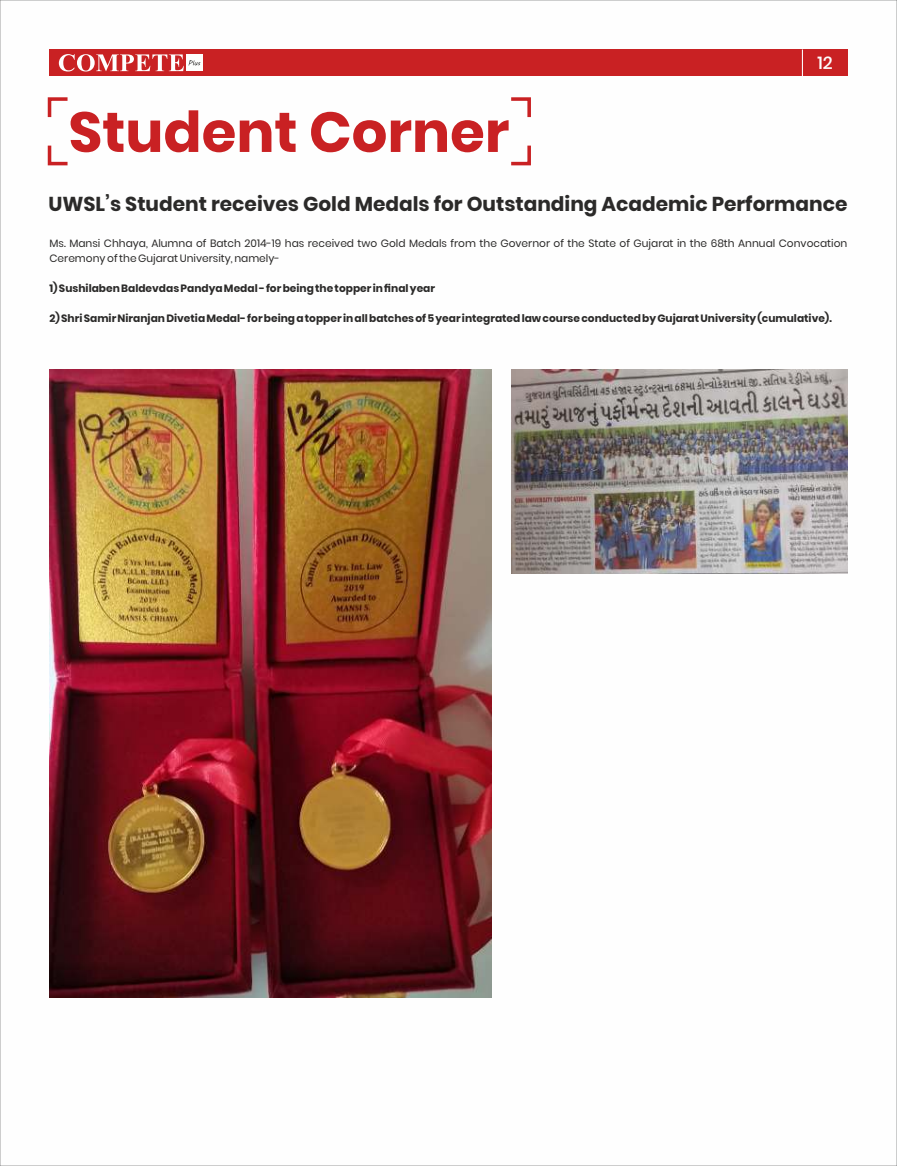
<style>
.page{position:relative;width:897px;height:1166px;background:#fff}
.page>*{position:absolute;margin:0;border:0;box-sizing:border-box;transform-origin:0 0}
.t1{font:700 56.25px "Poppins";color:#c92123}
.t2{font:700 20.12px "Poppins";color:#2b2a29}
.t3{font:500 17.5px "Poppins";color:#fefefe}
.t4{font:700 10.62px "Poppins";color:#2b2a29}
.t5{font:10.62px/15px "Poppins";color:#2b2a29}
</style>
<div class="page">
<svg style="left:511px;top:97px;width:20px;height:21px"></svg>
<svg style="left:511px;top:145px;width:20px;height:21px"></svg>
<svg style="left:47px;top:97px;width:21px;height:21px"></svg>
<svg style="left:47px;top:145px;width:21px;height:21px"></svg>
<div style="left:49px;top:49px;width:753px;height:27px;background:#c92123"></div>
<div style="left:186px;top:54px;width:17px;height:17px;background:#fefefe"></div>
<svg style="left:59px;top:54px;width:141px;height:18px"></svg>
<div style="left:802px;top:49px;width:45px;height:27px;background:#c92123"></div>
<svg style="left:801px;top:50px;width:1px;height:26px"></svg>
<img style="left:49px;top:369px;width:443px;height:628px">
<img style="left:512px;top:369px;width:335px;height:204px">
<h1 class="t1" style="left:68px;top:93px;width:442px">Student Corner</h1>
<h3 class="t3" style="left:817px;top:51px;width:17px">12</h3>
<h2 class="t2" style="left:48px;top:190px;width:800px">UWSL’s Student receives Gold Medals for Outstanding Academic Performance</h2>
<p class="t5" style="left:49px;top:236px;width:799px">Ms. Mansi Chhaya, Alumna of Batch 2014-19 has received two Gold Medals from the Governor of the State of Gujarat in the 68th Annual Convocation<br>Ceremony of the Gujarat University, namely-</p>
<p class="t4" style="left:49px;top:281px;width:387px">1) Sushilaben Baldevdas Pandya Medal - for being the topper in final year</p>
<p class="t4" style="left:49px;top:311px;width:783px">2) Shri Samir Niranjan Divetia Medal- for being a topper in all batches of 5 year integrated law course conducted by Gujarat University (cumulative).</p>
</div>
